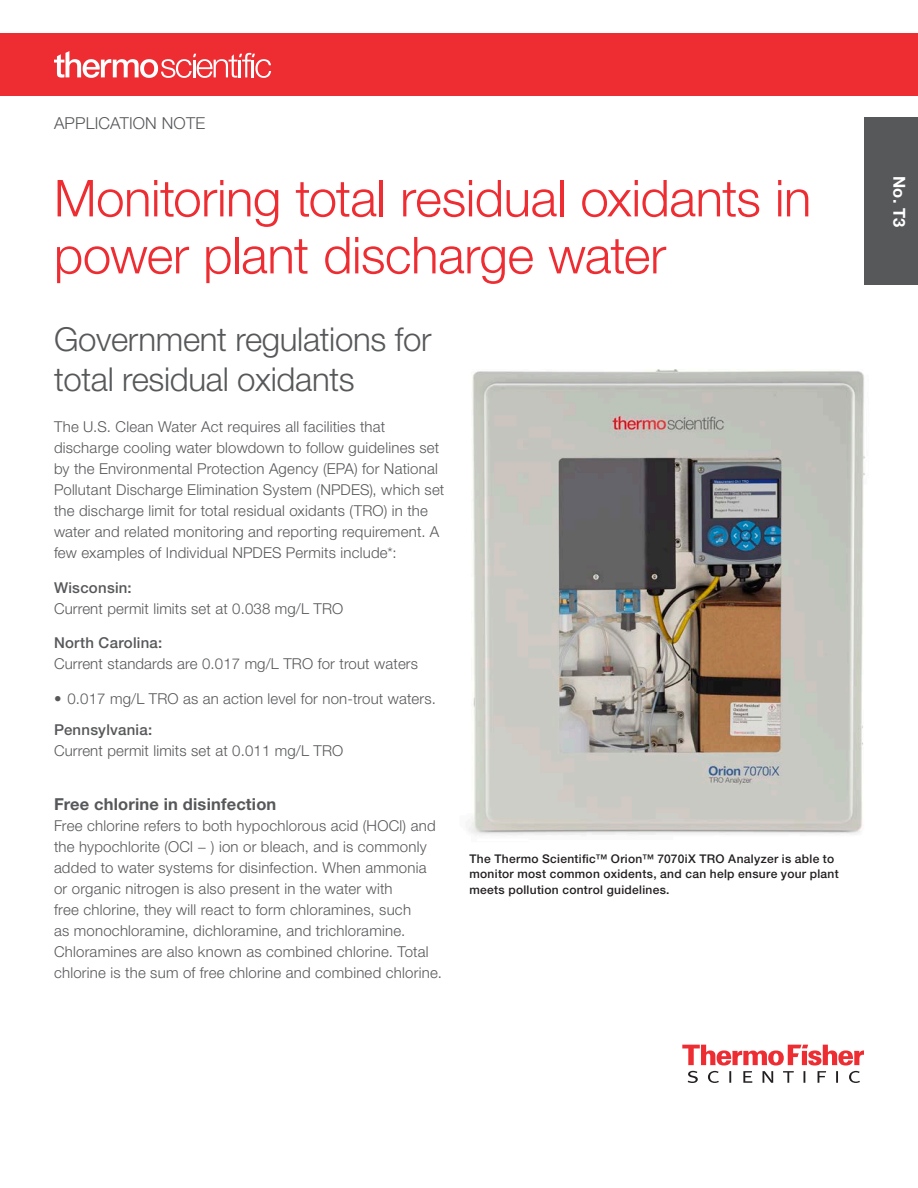
<style>
.page{position:relative;width:918px;height:1188px;background:#fff}
.page>*{position:absolute;margin:0;border:0;box-sizing:border-box;transform-origin:0 0}
.Headline{font:300 51px/57px "Helvetica Neue LT Std";letter-spacing:-.01em;color:#ee2d33}
.Subhead_Main{font:300 33px/40.5px "Helvetica Neue LT Std";letter-spacing:-.01em;color:#57585a}
.Content_Header{font:700 16.5px "Helvetica Neue LT Std";letter-spacing:.01em;color:#57585a}
.Technical_Eyebrow{font:300 16.5px "Helvetica Neue LT Std";letter-spacing:.01em;color:#57585a}
.Technical_Eyebrow-2{font:700 16.5px "Helvetica Neue LT Std";color:#fff}
.Body_Copy{font:300 15px/21px "Helvetica Neue LT Std";letter-spacing:.015em;color:#57585a}
.Figure_Caption{font:500 12px/15.8px "Helvetica Neue LT Std";letter-spacing:.025em;color:#231f20}
.s1{font-weight:500}
</style>
<div class="page">
<svg style="left:682px;top:1045px;width:182px;height:38px"></svg>
<div style="left:864px;top:117px;width:54px;height:168px;background:#57585a"></div>
<img style="left:468px;top:369px;width:397px;height:467px">
<div style="left:0;top:33px;width:918px;height:63px;background:#ee2d33"></div>
<svg style="left:54px;top:51px;width:217px;height:27px"></svg>
<p class="Technical_Eyebrow" style="left:54px;top:113px;width:153px">APPLICATION NOTE</p>
<p class="Headline" style="left:54px;top:169px;width:759px">Monitoring total residual oxidants in power plant discharge water</p>
<p class="Subhead_Main" style="left:54px;top:318px;width:379px">Government regulations for total residual oxidants</p>
<p class="Body_Copy" style="left:54px;top:416px;width:392px">The U.S. Clean Water Act requires all facilities that discharge cooling water blowdown to follow guidelines set by the Environmental Protection Agency (EPA) for National Pollutant Discharge Elimination System (NPDES), which set the discharge limit for total residual oxidants (TRO) in the water and related monitoring and reporting requirement. A few examples of Individual NPDES Permits include*:</p>
<p class="Body_Copy" style="left:54px;top:576px;width:291px"><span class="s1">Wisconsin:<br></span>Current permit limits set at 0.038 mg/L TRO</p>
<p class="Body_Copy" style="left:54px;top:632px;width:366px"><span class="s1">North Carolina:<br></span>Current standards are 0.017 mg/L TRO for trout waters</p>
<p class="Body_Copy" style="left:54px;top:687px;width:384px">• 0.017 mg/L TRO as an action level for non-trout waters.</p>
<p class="Body_Copy" style="left:54px;top:719px;width:291px"><span class="s1">Pennsylvania:<br></span>Current permit limits set at 0.011 mg/L TRO</p>
<p class="Content_Header" style="left:54px;top:794px;width:224px">Free chlorine in disinfection</p>
<p class="Body_Copy" style="left:54px;top:815px;width:390px">Free chlorine refers to both hypochlorous acid (HOCl) and the hypochlorite (OCl − ) ion or bleach, and is commonly added to water systems for disinfection. When ammonia or organic nitrogen is also present in the water with<br>free chlorine, they will react to form chloramines, such<br>as monochloramine, dichloramine, and trichloramine.<br>Chloramines are also known as combined chlorine. Total chlorine is the sum of free chlorine and combined chlorine.</p>
<p class="Figure_Caption" style="left:470px;top:850px;width:371px">The Thermo Scientific™ Orion™ 7070iX TRO Analyzer is able to monitor most common oxidents, and can help ensure your plant meets pollution control guidelines.</p>
<p class="Technical_Eyebrow-2" style="left:909px;top:176px;width:53px;rotate:90deg">No. T3</p>
</div>
